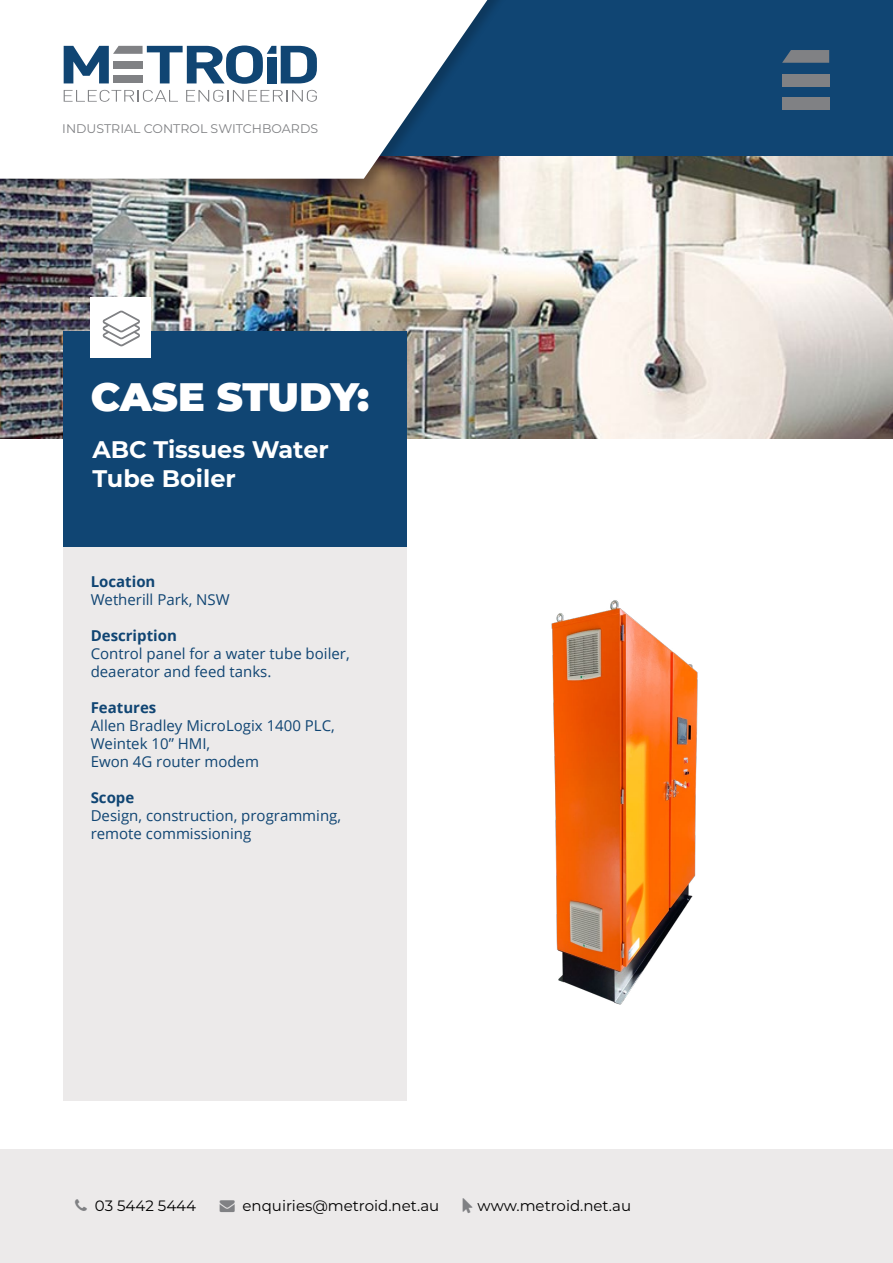
<style>
.page{position:relative;width:893px;height:1263px;background:#fff}
.page>*{position:absolute;margin:0;border:0;box-sizing:border-box;transform-origin:0 0}
.t1{font:900 39.75px "Montserrat";letter-spacing:-.01em;color:#fff}
.Heading{font:700 24px/28.8px "Montserrat";color:#fff}
.t2{font:15px/18px "Open Sans";color:#104573}
.t3{font:15px "Montserrat";color:#000}
.t4{font:700 15px "Open Sans";color:#104573}
.t5{font:12.6px "Montserrat";color:#808184}
.s1{font-weight:700}
.s2{color:#808184}
</style>
<div class="page">
<img style="left:0;top:156px;width:893px;height:282px">
<div style="left:64px;top:331px;width:343px;height:216px;background:#104573"></div>
<div style="left:64px;top:547px;width:343px;height:554px;background:#eceaea"></div>
<div style="left:91px;top:297px;width:60px;height:60px;background:#fff"></div>
<svg style="left:103px;top:310px;width:37px;height:36px"></svg>
<img style="left:551px;top:600px;width:147px;height:405px">
<div style="left:0;top:1149px;width:893px;height:114px;background:#eceaea"></div>
<div style="left:313px;top:0;width:580px;height:156px;background:#104573"></div>
<div style="left:0;top:0;width:527px;height:193px;background:#000;opacity:.2"></div>
<svg style="left:0;top:0;width:514px;height:179px"></svg>
<svg style="left:64px;top:90px;width:114px;height:12px"></svg>
<svg style="left:186px;top:90px;width:131px;height:12px"></svg>
<svg style="left:64px;top:46px;width:253px;height:38px"></svg>
<div style="left:113px;top:61px;width:30px;height:8px;background:#808184"></div>
<div style="left:113px;top:75px;width:30px;height:8px;background:#808184"></div>
<div style="left:267px;top:57px;width:9px;height:26px;background:#104573"></div>
<svg style="left:782px;top:50px;width:47px;height:13px"></svg>
<div style="left:782px;top:74px;width:47px;height:12px;background:#808184"></div>
<div style="left:782px;top:97px;width:47px;height:13px;background:#808184"></div>
<p class="t5" style="left:62px;top:120px;width:257px">INDUSTRIAL CONTROL SWITCHBOARDS</p>
<p class="t1" style="left:91px;top:371px;width:280px">CASE STUDY:</p>
<p class="Heading" style="left:92px;top:434px;width:238px">ABC Tissues Water<br>Tube Boiler</p>
<p class="t2" style="left:91px;top:572px;width:141px"><span class="s1">Location<br></span>Wetherill Park, NSW</p>
<p class="t4" style="left:91px;top:625px;width:88px">Description</p>
<p class="t2" style="left:91px;top:644px;width:260px">Control panel for a water tube boiler,</p>
<p class="t2" style="left:91px;top:662px;width:182px">deaerator and feed tanks.</p>
<p class="t4" style="left:91px;top:697px;width:67px">Features</p>
<p class="t2" style="left:91px;top:716px;width:246px">Allen Bradley MicroLogix 1400 PLC,</p>
<p class="t2" style="left:91px;top:734px;width:121px">Weintek 10” HMI,</p>
<p class="t2" style="left:91px;top:752px;width:170px">Ewon 4G router modem</p>
<p class="t4" style="left:91px;top:787px;width:45px">Scope</p>
<p class="t2" style="left:91px;top:806px;width:252px">Design, construction, programming,</p>
<p class="t2" style="left:91px;top:824px;width:162px">remote commissioning</p>
<p class="t3" style="left:95px;top:1195px;width:103px">03 5442 5444</p>
<p class="t3" style="left:220px;top:1195px;width:221px"><span class="s2">→</span> enquiries@metroid.net.au</p>
<p class="t3" style="left:478px;top:1195px;width:155px">www.metroid.net.au</p>
</div>
